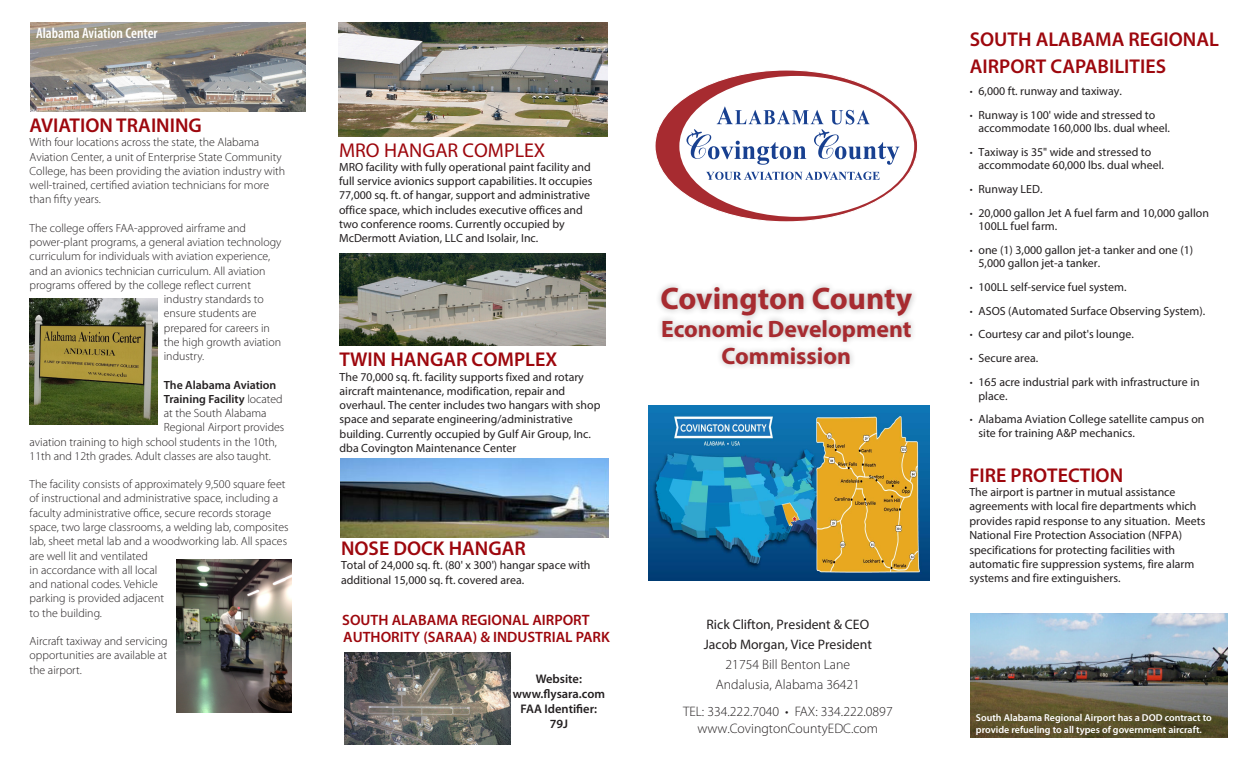
<style>
.page{position:relative;width:1260px;height:765px;background:#fff}
.page>*{position:absolute;margin:0;border:0;box-sizing:border-box;transform-origin:0 0}
.Bulleted_Text{font:700 31.25px "Myriad Pro";color:#a72b30}
.Bulleted_Text-2{font:700 23.75px "Myriad Pro";color:#a72b30}
.Bulleted_Text-3{font:600 20px "Myriad Pro";color:#9d070d}
.Bulleted_Text-4{font:20px "Myriad Pro";color:#9d070d}
.Bulleted_Text-5{font:600 15px/17.5px "Myriad Pro";color:#9d070d}
.Bulleted_Text-6{font:600 condensed 15px "Myriad Pro";color:#fff}
.t1{font:13.75px/20px "Myriad Pro";color:#231f20;text-align:center}
.t2{font:300 13.75px/17.5px "Myriad Pro";color:#231f20;text-align:center}
.Bulleted_Text-7{font:600 12.5px/15px "Myriad Pro";color:#231f20;text-align:center}
.Bulleted_Text-8{font:11.88px/14.2px "Myriad Pro";color:#231f20}
.Bulleted_Text-9{font:300 11.88px/14.2px "Myriad Pro";color:#231f20}
.Bulleted_Text-10{font:600 11.88px "Myriad Pro";color:#231f20}
.Bulleted_Text-11{font:600 10px/12px "Myriad Pro";color:#fff}
.s1{font-weight:300}
</style>
<div class="page">
<div style="left:655px;top:281px;width:263px;height:90px;background:#231f20;opacity:.31"></div>
<svg style="left:655px;top:70px;width:263px;height:152px;background:#af4044"></svg>
<div style="left:679px;top:76px;width:235px;height:141px;background:#fff;border-radius:50%"></div>
<svg style="left:706px;top:172px;width:174px;height:8px"></svg>
<svg style="left:687px;top:106px;width:212px;height:59px"></svg>
<img style="left:344px;top:652px;width:167px;height:93px">
<img style="left:339px;top:22px;width:269px;height:114px">
<img style="left:339px;top:254px;width:267px;height:91px">
<img style="left:341px;top:458px;width:267px;height:79px">
<img style="left:31px;top:22px;width:274px;height:89px">
<img style="left:971px;top:614px;width:256px;height:124px">
<img style="left:177px;top:559px;width:115px;height:154px">
<img style="left:30px;top:298px;width:128px;height:127px">
<img style="left:648px;top:405px;width:281px;height:175px">
<p class="Bulleted_Text-6" style="left:36px;top:25px;width:123px">Alabama Aviation Center</p>
<p class="Bulleted_Text-3" style="left:30px;top:114px;width:174px">AVIATION TRAINING</p>
<p class="Bulleted_Text-9" style="left:30px;top:135px;width:257px">With four locations across the state, the Alabama Aviation Center, a unit of Enterprise State Community College, has been providing the aviation industry with well-trained, certified aviation technicians for more than fifty years.</p>
<p class="Bulleted_Text-9" style="left:30px;top:221px;width:218px">The college offers FAA-approved airframe and</p>
<p class="Bulleted_Text-9" style="left:30px;top:235px;width:253px">power-plant programs, a general aviation technology</p>
<p class="Bulleted_Text-9" style="left:30px;top:249px;width:242px">curriculum for individuals with aviation experience,</p>
<p class="Bulleted_Text-9" style="left:30px;top:264px;width:237px">and an avionics technician curriculum. All aviation</p>
<p class="Bulleted_Text-9" style="left:30px;top:278px;width:223px">programs offered by the college reflect current</p>
<p class="Bulleted_Text-9" style="left:164px;top:292px;width:101px">industry standards to</p>
<p class="Bulleted_Text-9" style="left:164px;top:306px;width:94px">ensure students are</p>
<p class="Bulleted_Text-9" style="left:164px;top:321px;width:108px">prepared for careers in</p>
<p class="Bulleted_Text-9" style="left:164px;top:335px;width:119px">the high growth aviation</p>
<p class="Bulleted_Text-9" style="left:164px;top:349px;width:42px">industry.</p>
<p class="Bulleted_Text-10" style="left:164px;top:378px;width:114px">The Alabama Aviation</p>
<p class="Bulleted_Text-10" style="left:164px;top:392px;width:120px">Training Facility <span class="s1">located</span></p>
<p class="Bulleted_Text-9" style="left:164px;top:406px;width:104px">at the South Alabama</p>
<p class="Bulleted_Text-9" style="left:164px;top:420px;width:122px">Regional Airport provides</p>
<p class="Bulleted_Text-9" style="left:30px;top:435px;width:249px">aviation training to high school students in the 10th,</p>
<p class="Bulleted_Text-9" style="left:30px;top:449px;width:243px">11th and 12th grades. Adult classes are also taught.</p>
<p class="Bulleted_Text-9" style="left:30px;top:477px;width:261px">The facility consists of approximately 9,500 square feet of instructional and administrative space, including a faculty administrative office, secure records storage space, two large classrooms, a welding lab, composites lab, sheet metal lab and a woodworking lab. All spaces are well lit and ventilated<br>in accordance with all local<br>and national codes. Vehicle<br>parking is provided adjacent<br>to the building.</p>
<p class="Bulleted_Text-9" style="left:30px;top:634px;width:140px;text-align:justify">Aircraft taxiway and servicing opportunities are available at the airport.</p>
<p class="Bulleted_Text-4" style="left:339px;top:138px;width:208px">MRO HANGAR COMPLEX</p>
<p class="Bulleted_Text-8" style="left:339px;top:160px;width:255px">MRO facility with fully operational paint facility and full service avionics support capabilities. It occupies 77,000 sq. ft. of hangar, support and administrative office space, which includes executive offices and two conference rooms. Currently occupied by McDermott Aviation, LLC and Isolair, Inc.</p>
<p class="Bulleted_Text-3" style="left:340px;top:349px;width:219px">TWIN HANGAR COMPLEX</p>
<p class="Bulleted_Text-8" style="left:340px;top:369px;width:262px">The 70,000 sq. ft. facility supports fixed and rotary aircraft maintenance, modification, repair and overhaul. The center includes two hangars with shop space and separate engineering/administrative building. Currently occupied by Gulf Air Group, Inc. dba Covington Maintenance Center</p>
<p class="Bulleted_Text-3" style="left:341px;top:537px;width:186px">NOSE DOCK HANGAR</p>
<p class="Bulleted_Text-8" style="left:341px;top:558px;width:251px">Total of 24,000 sq. ft. (80' x 300') hangar space with additional 15,000 sq. ft. covered area.</p>
<p class="Bulleted_Text-5" style="left:342px;top:611px;width:269px">SOUTH ALABAMA REGIONAL AIRPORT<br>AUTHORITY (SARAA) &amp; INDUSTRIAL PARK</p>
<p class="Bulleted_Text-7" style="left:536px;top:672px;width:48px">Website:</p>
<p class="Bulleted_Text-7" style="left:513px;top:687px;width:94px">www.flysara.com</p>
<p class="Bulleted_Text-7" style="left:521px;top:702px;width:78px">FAA Identifier:<br>79J</p>
<p class="Bulleted_Text" style="left:660px;top:278px;width:253px">Covington County</p>
<p class="Bulleted_Text-2" style="left:661px;top:313px;width:252px">Economic Development</p>
<p class="Bulleted_Text-2" style="left:722px;top:341px;width:131px">Commission</p>
<p class="t1" style="left:704px;top:614px;width:170px">Rick Clifton, President &amp; CEO<br>Jacob Morgan, Vice President<br><span class="s1">21754 Bill Benton Lane<br>Andalusia, Alabama 36421</span></p>
<p class="t2" style="left:683px;top:703px;width:211px">TEL: 334.222.7040 • FAX: 334.222.0897 www.CovingtonCountyEDC.com</p>
<p class="Bulleted_Text-3" style="left:970px;top:29px;width:251px">SOUTH ALABAMA REGIONAL</p>
<p class="Bulleted_Text-3" style="left:970px;top:55px;width:198px">AIRPORT CAPABILITIES</p>
<p class="Bulleted_Text-8" style="left:970px;top:84px;width:154px"><span class="s1">•</span> 6,000 ft. runway and taxiway.</p>
<p class="Bulleted_Text-8" style="left:979px;top:109px;width:193px;line-height:13.1px;text-indent:-9px"><span class="s1">•</span> Runway is 100' wide and stressed to accommodate 160,000 lbs. dual wheel.</p>
<p class="Bulleted_Text-8" style="left:979px;top:145px;width:187px;line-height:13.1px;text-indent:-9px"><span class="s1">•</span> Taxiway is 35" wide and stressed to accommodate 60,000 lbs. dual wheel.</p>
<p class="Bulleted_Text-8" style="left:970px;top:182px;width:74px"><span class="s1">•</span> Runway LED.</p>
<p class="Bulleted_Text-8" style="left:979px;top:206px;width:232px;line-height:13.1px;text-indent:-9px"><span class="s1">•</span> 20,000 gallon Jet A fuel farm and 10,000 gallon<br>100LL fuel farm.</p>
<p class="Bulleted_Text-8" style="left:979px;top:243px;width:216px;line-height:13.8px;text-indent:-9px"><span class="s1">•</span> one (1) 3,000 gallon jet-a tanker and one (1)<br>5,000 gallon jet-a tanker.</p>
<p class="Bulleted_Text-8" style="left:970px;top:280px;width:158px"><span class="s1">•</span> 100LL self-service fuel system.</p>
<p class="Bulleted_Text-8" style="left:970px;top:304px;width:237px"><span class="s1">•</span> ASOS (Automated Surface Observing System).</p>
<p class="Bulleted_Text-8" style="left:970px;top:327px;width:165px"><span class="s1">•</span> Courtesy car and pilot's lounge.</p>
<p class="Bulleted_Text-8" style="left:970px;top:351px;width:70px"><span class="s1">•</span> Secure area.</p>
<p class="Bulleted_Text-8" style="left:979px;top:375px;width:223px;line-height:13.8px;text-indent:-9px"><span class="s1">•</span> 165 acre industrial park with infrastructure in place.</p>
<p class="Bulleted_Text-8" style="left:979px;top:412px;width:227px;text-indent:-9px"><span class="s1">•</span> Alabama Aviation College satellite campus on site for training A&amp;P mechanics.</p>
<p class="Bulleted_Text-3" style="left:969px;top:464px;width:155px">FIRE PROTECTION</p>
<p class="Bulleted_Text-8" style="left:969px;top:485px;width:237px">The airport is partner in mutual assistance agreements with local fire departments which provides rapid response to any situation. Meets National Fire Protection Association (NFPA) specifications for protecting facilities with automatic fire suppression systems, fire alarm systems and fire extinguishers.</p>
<p class="Bulleted_Text-11" style="left:976px;top:712px;width:237px">South Alabama Regional Airport has a DOD contract to provide refueling to all types of government aircraft.</p>
</div>
